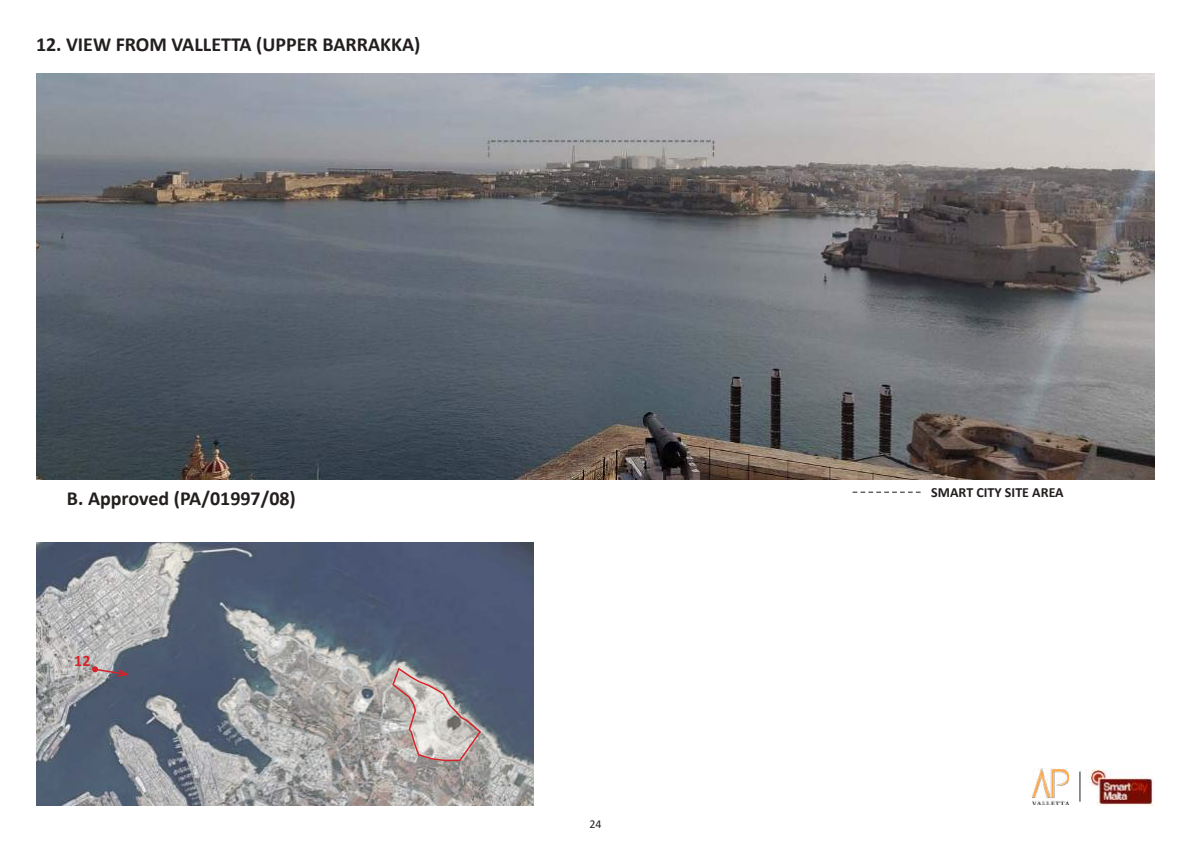
<style>
.page{position:relative;width:1191px;height:842px;background:#fff}
.page>*{position:absolute;margin:0;border:0;box-sizing:border-box;transform-origin:0 0}
.t1{font:700 20px "Calibri";color:#241f1f}
.t2{font:700 16px "Calibri";color:#d42429}
.t3{font:700 14px "Calibri";color:#241f1f}
.t4{font:12px "Calibri";color:#241f1f}
</style>
<div class="page">
<img style="left:36px;top:74px;width:1119px;height:405px">
<svg style="left:852px;top:491px;width:68px;height:2px"></svg>
<img style="left:36px;top:542px;width:498px;height:264px">
<svg style="left:391px;top:666px;width:91px;height:96px"></svg>
<svg style="left:92px;top:666px;width:39px;height:12px"></svg>
<img style="left:1032px;top:768px;width:36px;height:36px">
<img style="left:1080px;top:769px;width:74px;height:36px">
<hr style="left:1079px;top:771px;width:1px;height:31px;background:#241f1f">
<p class="t1" style="left:36px;top:30px;width:386px">12. VIEW FROM VALLETTA (UPPER BARRAKKA)</p>
<p class="t1" style="left:67px;top:484px;width:230px">B. Approved (PA/01997/08)</p>
<p class="t2" style="left:74px;top:649px;width:18px">12</p>
<p class="t4" style="left:589px;top:815px;width:14px">24</p>
<p class="t3" style="left:931px;top:483px;width:134px">SMART CITY SITE AREA</p>
</div>
